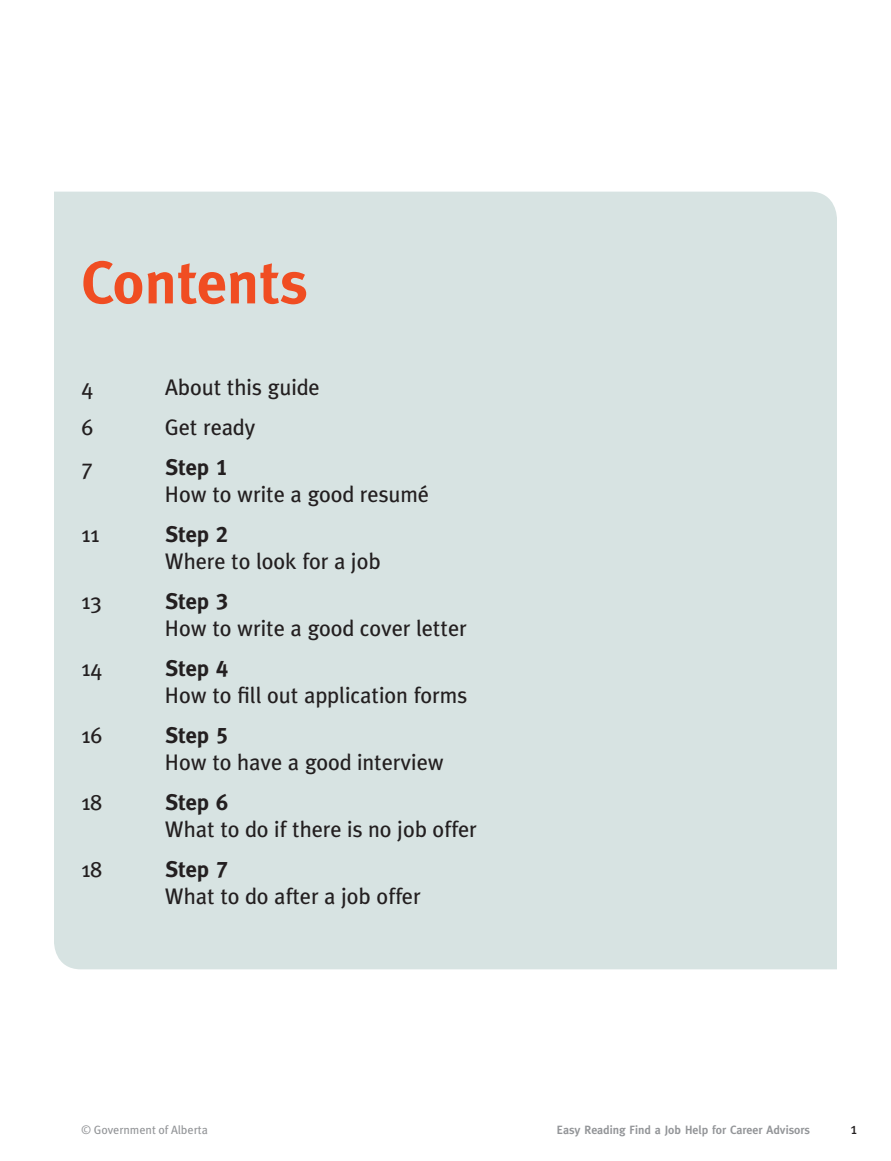
<style>
.page{position:relative;width:891px;height:1161px;background:#fff}
.page>*{position:absolute;margin:0;border:0;box-sizing:border-box;transform-origin:0 0}
.A_Head{font:60px "Meta Bold LF";color:#f04d22}
.TOC_Items{font:22.5px/27px "Meta";color:#231f20}
.Body{font:15.75px "Meta";color:#231f20}
.t1{font:12px "Meta Plus Demi";color:#939598}
.t2{font:12px "Meta";color:#939598}
.s1{font-family:"Meta Bold LF"}
</style>
<div class="page">
<div style="left:54px;top:192px;width:783px;height:777px;background:#d7e3e2"></div>
<p class="A_Head" style="left:81px;top:247px;width:229px">Contents</p>
<p class="TOC_Items" style="left:81px;top:374px;width:14px">4</p>
<p class="TOC_Items" style="left:165px;top:374px;width:156px">About this guide</p>
<p class="TOC_Items" style="left:81px;top:414px;width:14px">6</p>
<p class="TOC_Items" style="left:165px;top:414px;width:92px">Get ready</p>
<p class="TOC_Items" style="left:81px;top:454px;width:14px">7</p>
<p class="TOC_Items" style="left:165px;top:454px;width:265px"><span class="s1">Step 1<br></span>How to write a good resumé</p>
<p class="TOC_Items" style="left:81px;top:521px;width:20px">11</p>
<p class="TOC_Items" style="left:165px;top:521px;width:217px"><span class="s1">Step 2<br></span>Where to look for a job</p>
<p class="TOC_Items" style="left:81px;top:588px;width:23px">13</p>
<p class="TOC_Items" style="left:165px;top:588px;width:303px"><span class="s1">Step 3<br></span>How to write a good cover letter</p>
<p class="TOC_Items" style="left:81px;top:655px;width:23px">14</p>
<p class="TOC_Items" style="left:165px;top:655px;width:304px"><span class="s1">Step 4<br></span>How to fill out application forms</p>
<p class="TOC_Items" style="left:81px;top:722px;width:23px">16</p>
<p class="TOC_Items" style="left:165px;top:722px;width:280px"><span class="s1">Step 5<br></span>How to have a good interview</p>
<p class="TOC_Items" style="left:81px;top:789px;width:23px">18</p>
<p class="TOC_Items" style="left:165px;top:789px;width:313px"><span class="s1">Step 6<br></span>What to do if there is no job offer</p>
<p class="TOC_Items" style="left:81px;top:856px;width:23px">18</p>
<p class="TOC_Items" style="left:165px;top:856px;width:257px"><span class="s1">Step 7<br></span>What to do after a job offer</p>
<p class="t2" style="left:81px;top:1123px;width:128px">© Government of Alberta</p>
<p class="t1" style="left:557px;top:1123px;width:255px">Easy Reading Find a Job Help for Career Advisors</p>
<p class="Body" style="left:850px;top:1119px;width:8px">1</p>
</div>
